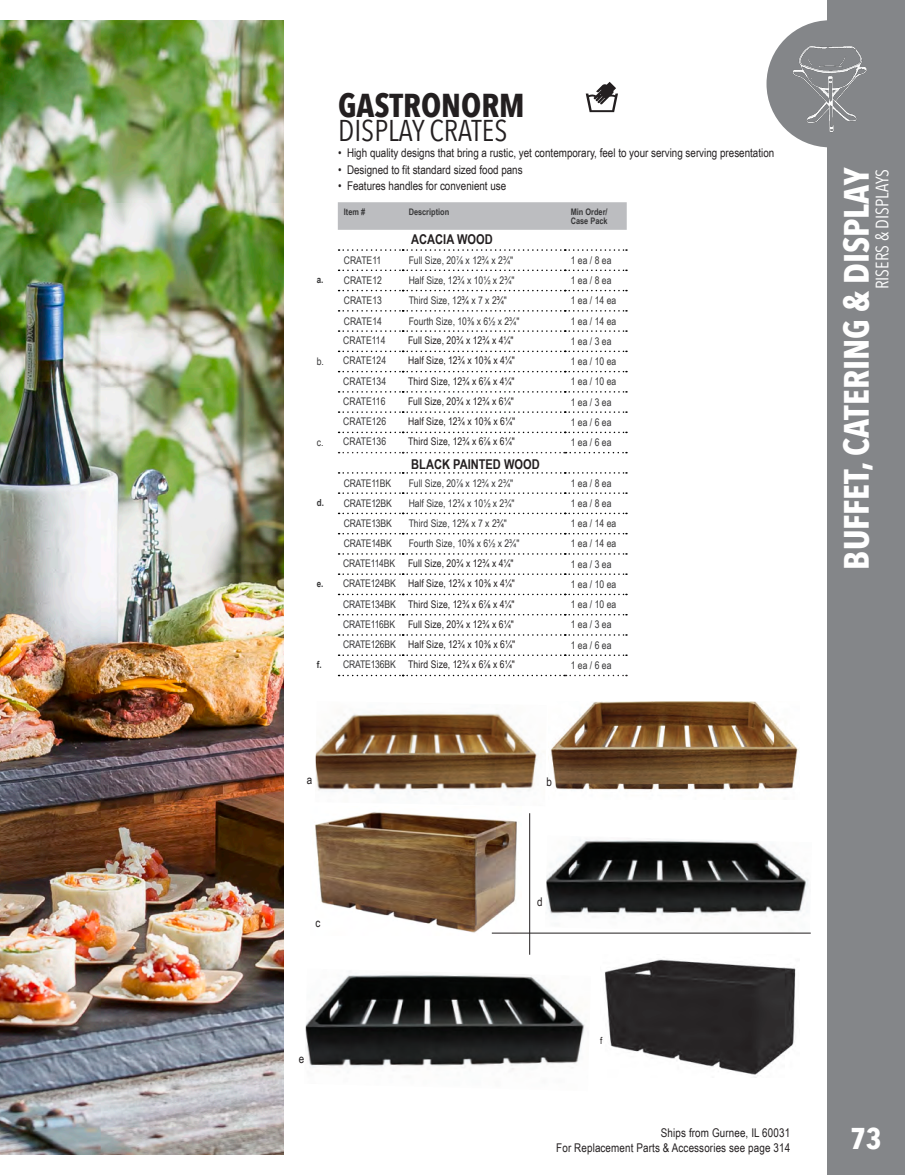
<style>
.page{position:relative;width:905px;height:1175px;background:#fff}
.page>*{position:absolute;margin:0;border:0;box-sizing:border-box;transform-origin:0 0}
.t1{font:700 35.1px "Avenir Next Condensed";color:#fff}
.t2{font:700 33px "Avenir Next Condensed";color:#231f20}
.t3{font:30px "Avenir Next Condensed";color:#231f20}
.t4{font:700 30px "Avenir Next Condensed";color:#fff}
.t5{font:18px "Avenir Next Condensed";color:#fff}
.t6{font:700 13.5px "Arial Narrow";color:#231f20}
.t7{font:12px/15px "Arial Narrow";color:#231f20;text-align:right}
.t8{font:10.5px "Arial Narrow";color:#383839}
.t9{font:10.5px "Arial Narrow";letter-spacing:.01em;color:#231f20}
.t10{font:10.5px "Arial Narrow";letter-spacing:-.02em;color:#231f20}
.t11{font:10.5px "Arial Narrow";letter-spacing:-.015em;color:#231f20}
.t12{font:10.5px "Arial Narrow";letter-spacing:-.02em;color:#383839}
.t13{font:10.5px "Arial Narrow";letter-spacing:-.01em;color:#231f20}
.t14{font:9.75px "Arial Narrow";color:#231f20}
.t15{font:700 9px/9px "Arial Narrow";color:#383839}
.s1{font-weight:700;font-size:9.75px}
.s2{color:#231f20}
.s3{color:#383839}
.s4{font-weight:700;font-size:9.75px;color:#383839}
</style>
<div class="page">
<div style="left:827px;top:0;width:77px;height:1174px;background:#848689"></div>
<div style="left:766px;top:20px;width:127px;height:127px;background:#848689;border-radius:50%"></div>
<img style="left:776px;top:29px;width:91px;height:109px">
<img style="left:604px;top:959px;width:192px;height:116px">
<img style="left:0;top:20px;width:284px;height:1134px">
<svg style="left:338px;top:202px;width:288px;height:28px"></svg>
<svg style="left:338px;top:249px;width:289px;height:2px"></svg>
<svg style="left:338px;top:269px;width:289px;height:2px"></svg>
<svg style="left:338px;top:290px;width:289px;height:1px"></svg>
<svg style="left:338px;top:310px;width:289px;height:1px"></svg>
<svg style="left:338px;top:330px;width:289px;height:2px"></svg>
<svg style="left:338px;top:472px;width:289px;height:1px"></svg>
<svg style="left:338px;top:492px;width:289px;height:2px"></svg>
<svg style="left:338px;top:512px;width:289px;height:2px"></svg>
<svg style="left:338px;top:533px;width:289px;height:1px"></svg>
<svg style="left:338px;top:553px;width:289px;height:1px"></svg>
<svg style="left:338px;top:452px;width:289px;height:1px"></svg>
<svg style="left:338px;top:674px;width:289px;height:2px"></svg>
<svg style="left:338px;top:654px;width:289px;height:2px"></svg>
<svg style="left:338px;top:350px;width:289px;height:2px"></svg>
<svg style="left:338px;top:371px;width:289px;height:1px"></svg>
<svg style="left:338px;top:391px;width:289px;height:1px"></svg>
<svg style="left:338px;top:411px;width:289px;height:2px"></svg>
<svg style="left:338px;top:431px;width:289px;height:2px"></svg>
<svg style="left:338px;top:573px;width:289px;height:2px"></svg>
<svg style="left:338px;top:593px;width:289px;height:2px"></svg>
<svg style="left:338px;top:614px;width:289px;height:1px"></svg>
<svg style="left:338px;top:634px;width:289px;height:1px"></svg>
<img style="left:315px;top:713px;width:223px;height:81px">
<img style="left:315px;top:812px;width:206px;height:122px">
<img style="left:548px;top:701px;width:251px;height:89px">
<img style="left:545px;top:840px;width:266px;height:94px">
<img style="left:305px;top:974px;width:280px;height:96px">
<hr style="left:492px;top:932px;width:318px;height:1px;background:#231f20">
<hr style="left:529px;top:813px;width:1px;height:141px;background:#231f20">
<svg style="left:585px;top:82px;width:33px;height:30px"></svg>
<h2 class="t2" style="left:338px;top:85px;width:188px">GASTRONORM</h2>
<h3 class="t3" style="left:338px;top:105px;width:171px">DISPLAY CRATES</h3>
<p class="t7" style="left:338px;top:145px;width:437px">• High quality designs that bring a rustic, yet contemporary, feel to your serving serving presentation</p>
<p class="t7" style="left:338px;top:162px;width:186px">• Designed to fit standard sized food pans</p>
<p class="t7" style="left:338px;top:178px;width:170px">• Features handles for convenient use</p>
<p class="t15" style="left:344px;top:207px;width:23px">Item #</p>
<p class="t15" style="left:408px;top:207px;width:42px">Description</p>
<p class="t15" style="left:570px;top:207px;width:38px">Min Order/<br>Case Pack</p>
<p class="t8" style="left:344px;top:252px;width:39px">CRATE11</p>
<p class="t8" style="left:408px;top:252px;width:106px">Full Size, 20⅞ x 12¾ x 2¾"</p>
<p class="t8" style="left:570px;top:252px;width:42px">1 ea / 8 ea</p>
<p class="t8" style="left:317px;top:272px;width:67px"><span class="s1">a.</span> CRATE12</p>
<p class="t8" style="left:408px;top:272px;width:107px">Half Size, 12¾ x 10½ x 2¾"</p>
<p class="t8" style="left:570px;top:272px;width:42px">1 ea / 8 ea</p>
<p class="t8" style="left:344px;top:293px;width:40px">CRATE13</p>
<p class="t8" style="left:408px;top:293px;width:100px">Third Size, 12<span class="s2">¾</span> x 7 x 2<span class="s2">¾</span>"</p>
<p class="t8" style="left:570px;top:293px;width:47px">1 ea / 14 ea</p>
<p class="t8" style="left:344px;top:313px;width:40px">CRATE14</p>
<p class="t8" style="left:408px;top:313px;width:112px">Fourth Size, 10⅜ x 6½ x 2¾"</p>
<p class="t8" style="left:570px;top:313px;width:47px">1 ea / 14 ea</p>
<p class="t8" style="left:343px;top:333px;width:44px">CRATE114</p>
<p class="t9" style="left:408px;top:333px;width:107px">Full Size, 20¾ x 12¾ x 4¼"</p>
<p class="t8" style="left:570px;top:333px;width:42px">1 ea / 3 ea</p>
<p class="t8" style="left:317px;top:353px;width:71px">b. CRATE124</p>
<p class="t9" style="left:408px;top:353px;width:108px">Half Size, 12¾ x 10⅜ x 4¼"</p>
<p class="t8" style="left:570px;top:353px;width:47px">1 ea / 10 ea</p>
<p class="t8" style="left:343px;top:373px;width:44px">CRATE134</p>
<p class="t9" style="left:408px;top:373px;width:108px">Third Size, 12¾ x 6⅞ x 4¼"</p>
<p class="t8" style="left:570px;top:374px;width:47px">1 ea / 10 ea</p>
<p class="t8" style="left:343px;top:393px;width:44px">CRATE116</p>
<p class="t9" style="left:408px;top:393px;width:107px">Full Size, 20¾ x 12¾ x 6¼"</p>
<p class="t8" style="left:570px;top:394px;width:42px">1 ea / 3 ea</p>
<p class="t8" style="left:343px;top:414px;width:44px">CRATE126</p>
<p class="t9" style="left:408px;top:414px;width:109px">Half Size, 12¾ x 10⅜ x 6¼"</p>
<p class="t8" style="left:570px;top:414px;width:42px">1 ea / 6 ea</p>
<p class="t8" style="left:317px;top:434px;width:71px">c. CRATE136</p>
<p class="t9" style="left:408px;top:434px;width:108px">Third Size, 12¾ x 6⅞ x 6¼"</p>
<p class="t8" style="left:570px;top:434px;width:42px">1 ea / 6 ea</p>
<p class="t12" style="left:344px;top:475px;width:49px">CRATE11BK</p>
<p class="t8" style="left:408px;top:475px;width:106px">Full Size, 20⅞ x 12¾ x 2¾"</p>
<p class="t8" style="left:570px;top:475px;width:42px">1 ea / 8 ea</p>
<p class="t12" style="left:317px;top:495px;width:76px"><span class="s1">d.</span> CRATE12BK</p>
<p class="t8" style="left:408px;top:495px;width:107px">Half Size, 12¾ x 10½ x 2¾"</p>
<p class="t8" style="left:570px;top:495px;width:42px">1 ea / 8 ea</p>
<p class="t12" style="left:344px;top:515px;width:49px">CRATE13BK</p>
<p class="t8" style="left:408px;top:515px;width:100px">Third Size, 12<span class="s2">¾</span> x 7 x 2<span class="s2">¾</span>"</p>
<p class="t8" style="left:570px;top:515px;width:47px">1 ea / 14 ea</p>
<p class="t12" style="left:344px;top:536px;width:49px">CRATE14BK</p>
<p class="t8" style="left:408px;top:536px;width:112px">Fourth Size, 10⅜ x 6½ x 2¾"</p>
<p class="t8" style="left:570px;top:536px;width:47px">1 ea / 14 ea</p>
<p class="t10" style="left:343px;top:555px;width:172px"><span class="s3">CRATE114BK</span> Full Size, 20¾ x 12¾ x 4¼"</p>
<p class="t8" style="left:570px;top:556px;width:42px">1 ea / 3 ea</p>
<p class="t10" style="left:317px;top:576px;width:200px"><span class="s4">e.</span> <span class="s3">CRATE124BK</span> Half Size, 12¾ x 10⅜ x 4¼"</p>
<p class="t8" style="left:570px;top:576px;width:47px">1 ea / 10 ea</p>
<p class="t10" style="left:343px;top:596px;width:173px"><span class="s3">CRATE134BK</span> Third Size, 12¾ x 6⅞ x 4¼"</p>
<p class="t8" style="left:570px;top:596px;width:47px">1 ea / 10 ea</p>
<p class="t11" style="left:343px;top:616px;width:172px"><span class="s3">CRATE116BK</span> Full Size, 20¾ x 12¾ x 6¼"</p>
<p class="t8" style="left:570px;top:617px;width:42px">1 ea / 3 ea</p>
<p class="t11" style="left:343px;top:636px;width:174px"><span class="s3">CRATE126BK</span> Half Size, 12¾ x 10⅜ x 6¼"</p>
<p class="t8" style="left:570px;top:637px;width:42px">1 ea / 6 ea</p>
<p class="t13" style="left:317px;top:657px;width:200px"><span class="s4">f.</span> <span class="s3">CRATE136BK</span> Third Size, 12¾ x 6⅞ x 6¼"</p>
<p class="t8" style="left:570px;top:657px;width:42px">1 ea / 6 ea</p>
<p class="t6" style="left:411px;top:229px;width:83px">ACACIA WOOD</p>
<p class="t6" style="left:411px;top:454px;width:130px">BLACK PAINTED WOOD</p>
<p class="t7" style="left:307px;top:772px;width:7px">a</p>
<p class="t7" style="left:546px;top:773px;width:7px">b</p>
<p class="t7" style="left:315px;top:915px;width:6px">c</p>
<p class="t7" style="left:299px;top:1051px;width:7px">e</p>
<p class="t7" style="left:537px;top:893px;width:7px">d</p>
<p class="t14" style="left:600px;top:1033px;width:4px">f</p>
<p class="t7" style="left:556px;top:1125px;width:235px">Ships from Gurnee, IL 60031<br>For Replacement Parts &amp; Accessories see page 314</p>
<h1 class="t1" style="left:835px;top:569px;width:404px;rotate:-90deg">BUFFET, CATERING &amp; DISPLAY</h1>
<h3 class="t5" style="left:866px;top:289px;width:122px;rotate:-90deg">RISERS &amp; DISPLAYS</h3>
<h3 class="t4" style="left:850px;top:1120px;width:33px">73</h3>
</div>
